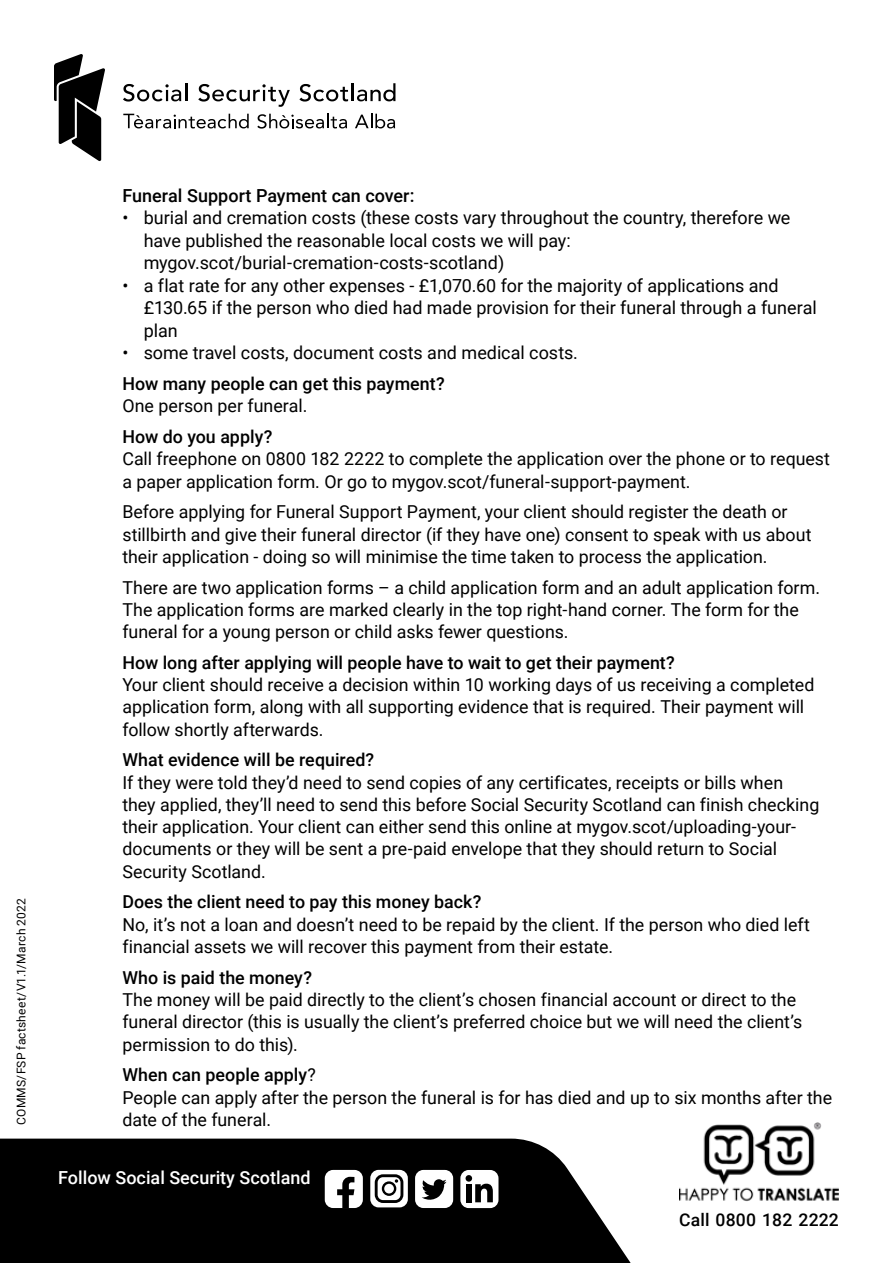
<style>
.page{position:relative;width:893px;height:1263px;background:#fff}
.page>*{position:absolute;margin:0;border:0;box-sizing:border-box;transform-origin:0 0}
.t1{font:18px/22.5px "Roboto";color:#000}
.t2{font:500 18px "Roboto";letter-spacing:.005em;color:#000}
.t3{font:500 18px "Roboto";color:#fff}
.t4{font:17.85px/22.4px "Roboto";color:#000}
.t5{font:500 17.85px "Roboto";color:#000}
.t6{font:500 17.55px "Roboto";letter-spacing:.01em;color:#000}
.t7{font:12px "Roboto";letter-spacing:.02em;color:#000}
.s1{font-weight:500}
</style>
<div class="page">
<svg style="left:123px;top:83px;width:64px;height:19px"></svg>
<svg style="left:198px;top:84px;width:92px;height:23px"></svg>
<svg style="left:299px;top:83px;width:96px;height:19px"></svg>
<svg style="left:355px;top:114px;width:40px;height:14px"></svg>
<svg style="left:123px;top:114px;width:126px;height:14px"></svg>
<svg style="left:257px;top:114px;width:90px;height:15px"></svg>
<svg style="left:54px;top:54px;width:51px;height:107px"></svg>
<svg style="left:0;top:1138px;width:631px;height:125px;background:#141414"></svg>
<img style="left:679px;top:1123px;width:160px;height:79px">
<div style="left:325px;top:1170px;width:38px;height:38px;background:#fff;border-radius:8px"></div>
<svg style="left:337px;top:1177px;width:17px;height:31px"></svg>
<div style="left:415px;top:1170px;width:38px;height:38px;background:#fff;border-radius:8px"></div>
<svg style="left:422px;top:1179px;width:25px;height:21px"></svg>
<div style="left:460px;top:1170px;width:38px;height:38px;background:#fff;border-radius:8px"></div>
<div style="left:466px;top:1184px;width:6px;height:18px;background:#000"></div>
<div style="left:466px;top:1175px;width:6px;height:7px;background:#000;border-radius:50%"></div>
<svg style="left:475px;top:1184px;width:18px;height:18px"></svg>
<div style="left:370px;top:1170px;width:38px;height:37px;background:#fff;border-radius:8px"></div>
<svg style="left:375px;top:1174px;width:28px;height:29px"></svg>
<p class="t7" style="left:13px;top:1125px;width:228px;rotate:-90deg">COMMS/FSP factsheet/V1.1/March 2022</p>
<p class="t2" style="left:122px;top:183px;width:293px">Funeral Support Payment can cover:</p>
<p class="t1" style="left:144px;top:206px;width:648px;text-indent:-21px">• burial and cremation costs (these costs vary throughout the country, therefore we have published the reasonable local costs we will pay: mygov.scot/burial-cremation-costs-scotland)</p>
<p class="t1" style="left:144px;top:273px;width:675px;text-indent:-21px">• a flat rate for any other expenses - £1,070.60 for the majority of applications and £130.65 if the person who died had made provision for their funeral through a funeral plan</p>
<p class="t1" style="left:122px;top:341px;width:457px">• some travel costs, document costs and medical costs.</p>
<p class="t5" style="left:122px;top:371px;width:324px">How many people can get this payment?</p>
<p class="t4" style="left:122px;top:394px;width:187px">One person per funeral.</p>
<p class="t5" style="left:122px;top:424px;width:151px">How do you apply?</p>
<p class="t4" style="left:122px;top:447px;width:709px">Call freephone on 0800 182 2222 to complete the application over the phone or to request a paper application form. Or go to mygov.scot/funeral-support-payment.</p>
<p class="t4" style="left:122px;top:500px;width:690px">Before applying for Funeral Support Payment, your client should register the death or stillbirth and give their funeral director (if they have one) consent to speak with us about their application - doing so will minimise the time taken to process the application.</p>
<p class="t4" style="left:122px;top:575px;width:699px">There are two application forms – a child application form and an adult application form.<br>The application forms are marked clearly in the top right-hand corner. The form for the funeral for a young person or child asks fewer questions.</p>
<p class="t5" style="left:122px;top:650px;width:554px">How long after applying will people have to wait to get their payment?</p>
<p class="t4" style="left:122px;top:673px;width:693px">Your client should receive a decision within 10 working days of us receiving a completed application form, along with all supporting evidence that is required. Their payment will follow shortly afterwards.</p>
<p class="t5" style="left:122px;top:747px;width:253px">What evidence will be required?</p>
<p class="t4" style="left:122px;top:770px;width:698px">If they were told they’d need to send copies of any certificates, receipts or bills when they applied, they’ll need to send this before Social Security Scotland can finish checking their application. Your client can either send this online at mygov.scot/uploading-your&shy;documents or they will be sent a pre-paid envelope that they should return to Social Security Scotland.</p>
<p class="t5" style="left:122px;top:889px;width:360px">Does the client need to pay this money back?</p>
<p class="t4" style="left:122px;top:912px;width:689px">No, it’s not a loan and doesn’t need to be repaid by the client. If the person who died left financial assets we will recover this payment from their estate.</p>
<p class="t5" style="left:122px;top:965px;width:191px">Who is paid the money?</p>
<p class="t4" style="left:122px;top:988px;width:681px">The money will be paid directly to the client’s chosen financial account or direct to the funeral director (this is usually the client’s preferred choice but we will need the client’s permission to do this).</p>
<p class="t4" style="left:122px;top:1063px;width:711px"><span class="s1">When can people apply</span>?<br>People can apply after the person the funeral is for has died and up to six months after the</p>
<p class="t4" style="left:122px;top:1107px;width:150px">date of the funeral.</p>
<p class="t3" style="left:58px;top:1165px;width:254px">Follow Social Security Scotland</p>
<p class="t6" style="left:679px;top:1208px;width:161px">Call 0800 182 2222</p>
</div>
